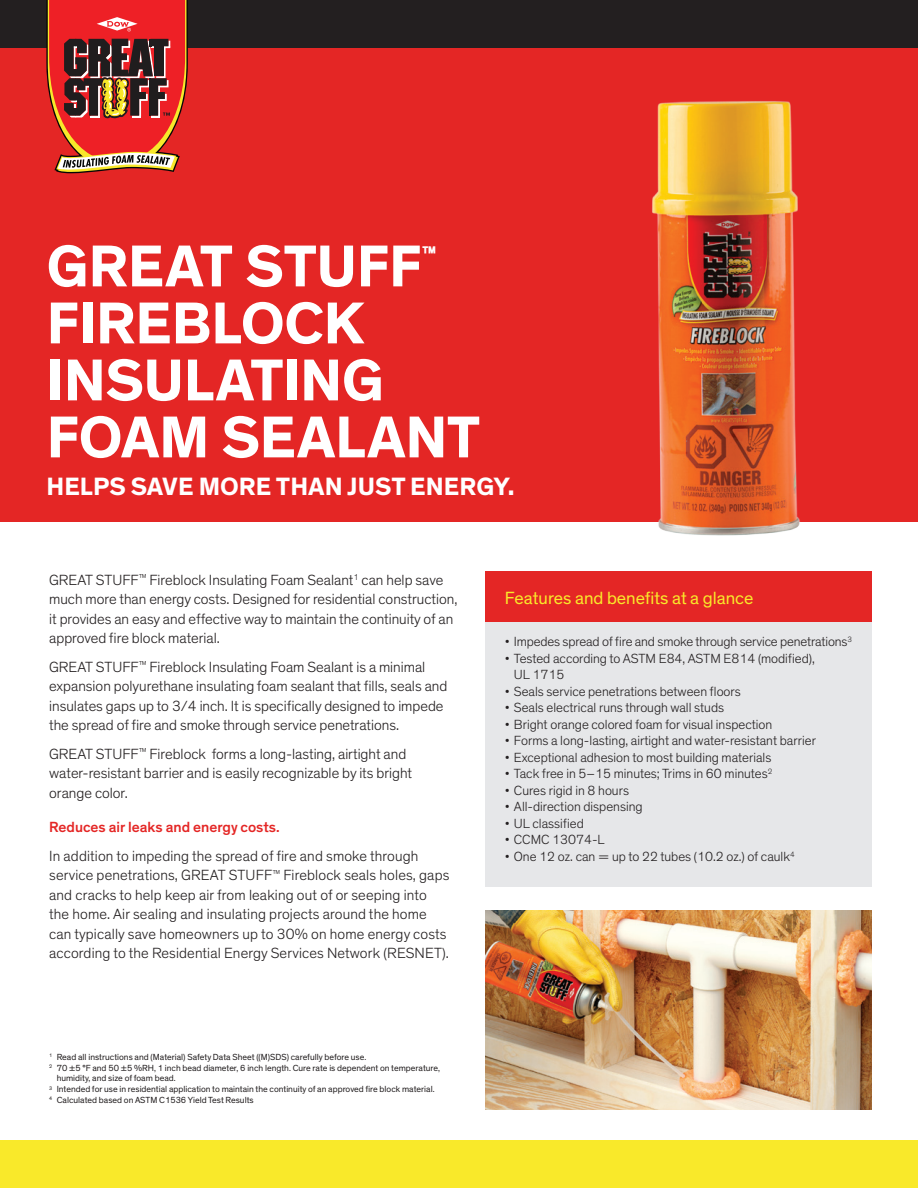
<style>
.page{position:relative;width:918px;height:1188px;background:#fff}
.page>*{position:absolute;margin:0;border:0;box-sizing:border-box;transform-origin:0 0}
.t1{font:700 60px/57px "Dow Corporate";letter-spacing:-.01em;color:#fff}
.t2{font:700 25.5px "Dow Corporate";color:#fff}
.t3{font:18px "Dow Corporate";color:#f9e92a}
.t4{font:700 15.75px "Dow Corporate";color:#fff}
.t5{font:300 15px/19.5px "Dow Corporate";color:#231f20}
.t6{font:500 15px "Dow Corporate";color:#e42625}
.t7{font:300 13.5px/16.5px "Dow Corporate";color:#231f20}
.t8{font:9px "Dow Corporate";color:#231f20}
</style>
<div class="page">
<div style="left:485px;top:616px;width:386px;height:270px;background:#e6e7e9"></div>
<div style="left:485px;top:571px;width:386px;height:51px;background:#e42625"></div>
<div style="left:0;top:0;width:918px;height:522px;background:#e42625"></div>
<div style="left:0;top:1141px;width:918px;height:47px;background:#f9e92a"></div>
<img style="left:652px;top:101px;width:148px;height:435px">
<img style="left:485px;top:910px;width:387px;height:199px">
<div style="left:0;top:0;width:918px;height:47px;background:#231f20"></div>
<svg style="left:45px;top:0;width:144px;height:174px"></svg>
<h1 class="t1" style="left:46px;top:239px;width:377px">GREAT STUFF</h1>
<p class="t4" style="left:422px;top:242px;width:16px">™</p>
<h1 class="t1" style="left:46px;top:296px;width:436px">FIREBLOCK<br>INSULATING<br>FOAM SEALANT</h1>
<h2 class="t2" style="left:46px;top:470px;width:470px">HELPS SAVE MORE THAN JUST ENERGY.</h2>
<p class="t5" style="left:49px;top:570px;width:410px">GREAT STUFF<sup>™</sup> Fireblock Insulating Foam Sealant<sup>1</sup> can help save much more than energy costs. Designed for residential construction, it provides an easy and effective way to maintain the continuity of an approved fire block material.</p>
<p class="t5" style="left:49px;top:657px;width:400px">GREAT STUFF<sup>™</sup> Fireblock Insulating Foam Sealant is a minimal expansion polyurethane insulating foam sealant that fills, seals and insulates gaps up to 3/4 inch. It is specifically designed to impede the spread of fire and smoke through service penetrations.</p>
<p class="t5" style="left:49px;top:744px;width:364px">GREAT STUFF<sup>™</sup> Fireblock forms a long-lasting, airtight and water-resistant barrier and is easily recognizable by its bright orange color.</p>
<p class="t6" style="left:49px;top:818px;width:232px">Reduces air leaks and energy costs.</p>
<p class="t5" style="left:49px;top:846px;width:402px">In addition to impeding the spread of fire and smoke through service penetrations, GREAT STUFF<sup>™</sup> Fireblock seals holes, gaps and cracks to help keep air from leaking out of or seeping into the home. Air sealing and insulating projects around the home can typically save homeowners up to 30% on home energy costs according to the Residential Energy Services Network (RESNET).</p>
<p class="t8" style="left:49px;top:1052px;width:319px"><sup>1</sup> Read all instructions and (Material) Safety Data Sheet ((M)SDS) carefully before use.</p>
<p class="t8" style="left:49px;top:1062px;width:392px"><sup>2</sup> 70 ±5 °F and 50 ±5 %RH, 1 inch bead diameter, 6 inch length. Cure rate is dependent on temperature,</p>
<p class="t8" style="left:57px;top:1073px;width:120px">humidity, and size of foam bead.</p>
<p class="t8" style="left:49px;top:1084px;width:387px"><sup>3</sup> Intended for use in residential application to maintain the continuity of an approved fire block material.</p>
<p class="t8" style="left:49px;top:1095px;width:206px"><sup>4</sup> Calculated based on ASTM C1536 Yield Test Results</p>
<p class="t3" style="left:505px;top:587px;width:250px">Features and benefits at a glance</p>
<p class="t7" style="left:505px;top:634px;width:349px">• Impedes spread of fire and smoke through service penetrations<sup>3</sup></p>
<p class="t7" style="left:514px;top:650px;width:302px;text-indent:-9px">• Tested according to ASTM E84, ASTM E814 (modified),<br>UL 1715</p>
<p class="t7" style="left:505px;top:683px;width:237px">• Seals service penetrations between floors</p>
<p class="t7" style="left:505px;top:700px;width:221px">• Seals electrical runs through wall studs</p>
<p class="t7" style="left:505px;top:716px;width:269px">• Bright orange colored foam for visual inspection</p>
<p class="t7" style="left:505px;top:733px;width:313px">• Forms a long-lasting, airtight and water-resistant barrier</p>
<p class="t7" style="left:505px;top:749px;width:268px">• Exceptional adhesion to most building materials</p>
<p class="t7" style="left:505px;top:766px;width:269px">• Tack free in 5–15 minutes; Trims in 60 minutes<sup>2</sup></p>
<p class="t7" style="left:505px;top:782px;width:126px">• Cures rigid in 8 hours</p>
<p class="t7" style="left:505px;top:799px;width:139px">• All-direction dispensing</p>
<p class="t7" style="left:505px;top:815px;width:80px">• UL classified</p>
<p class="t7" style="left:505px;top:832px;width:101px">• CCMC 13074-L</p>
<p class="t7" style="left:505px;top:848px;width:291px">• One 12 oz. can = up to 22 tubes (10.2 oz.) of caulk<sup>4</sup></p>
</div>
